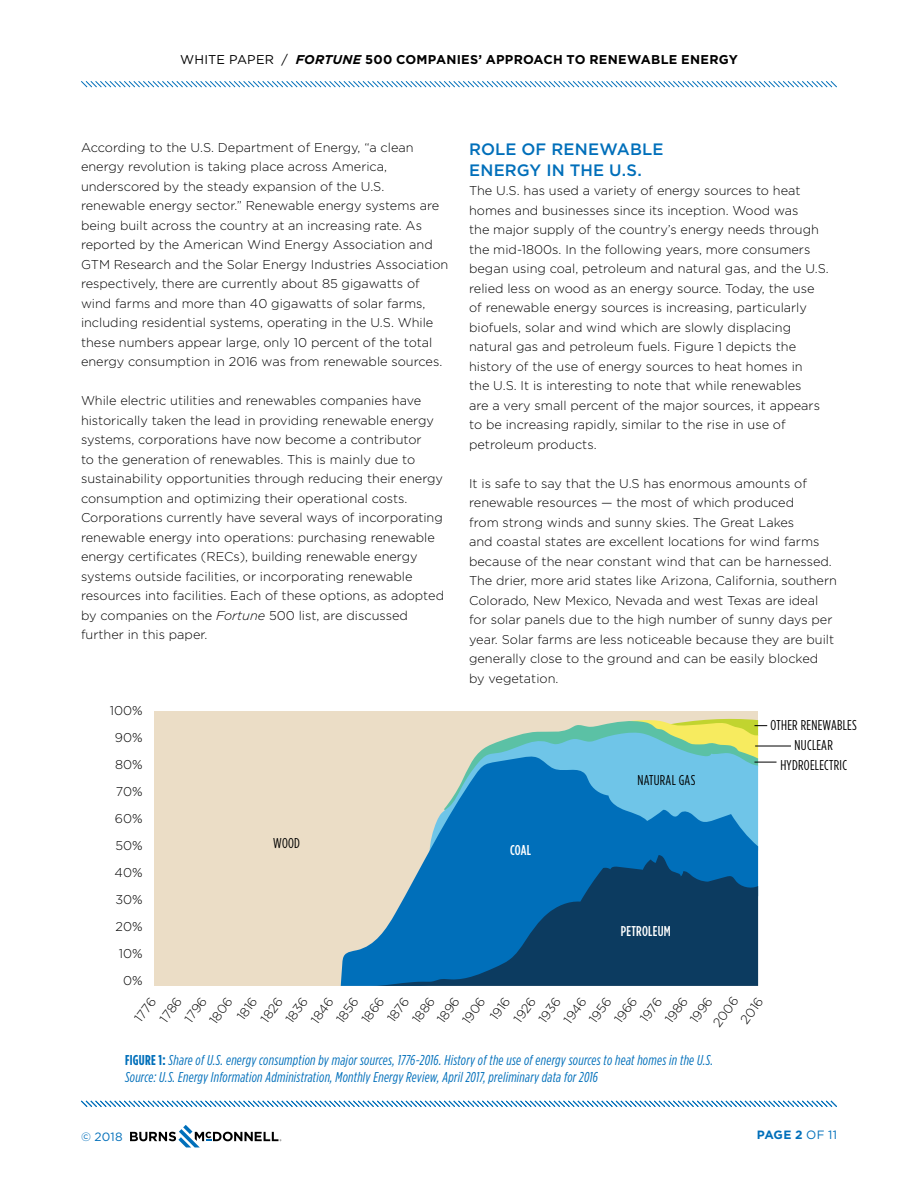
<style>
.page{position:relative;width:918px;height:1188px;background:#fff}
.page>*{position:absolute;margin:0;border:0;box-sizing:border-box;transform-origin:0 0}
.t1{font:500 16.5px/21px "Gotham";letter-spacing:.01em;color:#006fba}
.t2{font:italic 14.25px/17.1px "Gotham Condensed";letter-spacing:.02em;color:#006fba}
.t3{font:14.25px "Gotham Condensed";letter-spacing:.02em;color:#000}
.t4{font:500 14.25px "Gotham Condensed";letter-spacing:.02em;color:#fff}
.t5{font:300 12.75px/19.5px "Gotham";color:#000}
.t6{font:700 12.75px "Gotham";letter-spacing:.02em;color:#000}
.t7{font:700 12px "Gotham";color:#006fba}
.t8{font:12px "Gotham";color:#006fba}
.s1{font-weight:400}
.s2{font-style:italic}
.s3{font-weight:700;font-style:normal}
</style>
<div class="page">
<svg style="left:81px;top:81px;width:756px;height:7px"></svg>
<svg style="left:130px;top:1125px;width:151px;height:22px"></svg>
<svg style="left:81px;top:1100px;width:756px;height:7px"></svg>
<div style="left:155px;top:711px;width:603px;height:275px;background:#ebddc6"></div>
<svg style="left:341px;top:852px;width:417px;height:134px"></svg>
<svg style="left:372px;top:855px;width:386px;height:131px;background:#125a8d"></svg>
<hr style="left:755px;top:746px;width:36px;height:1px;background:#000">
<svg style="left:429px;top:718px;width:348px;height:136px"></svg>
<p class="t6" style="left:180px;top:51px;width:559px"><span class="s1">WHITE PAPER /</span> <span class="s2">FORTUNE</span> 500 COMPANIES’ APPROACH TO RENEWABLE ENERGY</p>
<p class="t5" style="left:81px;top:137px;width:369px">According to the U.S. Department of Energy, “a clean energy revolution is taking place across America, underscored by the steady expansion of the U.S. renewable energy sector.” Renewable energy systems are being built across the country at an increasing rate. As reported by the American Wind Energy Association and GTM Research and the Solar Energy Industries Association respectively, there are currently about 85 gigawatts of wind farms and more than 40 gigawatts of solar farms, including residential systems, operating in the U.S. While these numbers appear large, only 10 percent of the total energy consumption in 2016 was from renewable sources.</p>
<p class="t5" style="left:81px;top:391px;width:365px">While electric utilities and renewables companies have historically taken the lead in providing renewable energy systems, corporations have now become a contributor<br>to the generation of renewables. This is mainly due to sustainability opportunities through reducing their energy consumption and optimizing their operational costs.<br>Corporations currently have several ways of incorporating renewable energy into operations: purchasing renewable energy certificates (RECs), building renewable energy systems outside facilities, or incorporating renewable resources into facilities. Each of these options, as adopted by companies on the <span class="s2">Fortune</span> 500 list, are discussed further in this paper.</p>
<p class="t1" style="left:469px;top:138px;width:196px">ROLE OF RENEWABLE<br>ENERGY IN THE U.S.</p>
<p class="t5" style="left:469px;top:181px;width:361px">The U.S. has used a variety of energy sources to heat homes and businesses since its inception. Wood was<br>the major supply of the country’s energy needs through the mid-1800s. In the following years, more consumers began using coal, petroleum and natural gas, and the U.S. relied less on wood as an energy source. Today, the use of renewable energy sources is increasing, particularly biofuels, solar and wind which are slowly displacing natural gas and petroleum fuels. Figure 1 depicts the history of the use of energy sources to heat homes in<br>the U.S. It is interesting to note that while renewables<br>are a very small percent of the major sources, it appears to be increasing rapidly, similar to the rise in use of petroleum products.</p>
<p class="t5" style="left:469px;top:473px;width:369px">It is safe to say that the U.S has enormous amounts of renewable resources — the most of which produced<br>from strong winds and sunny skies. The Great Lakes<br>and coastal states are excellent locations for wind farms because of the near constant wind that can be harnessed.<br>The drier, more arid states like Arizona, California, southern Colorado, New Mexico, Nevada and west Texas are ideal for solar panels due to the high number of sunny days per year. Solar farms are less noticeable because they are built generally close to the ground and can be easily blocked by vegetation.</p>
<p class="t5" style="left:110px;top:697px;width:34px;line-height:27px;text-align:right">100%<br>90%<br>80%<br>70%<br>60%<br>50%<br>40%<br>30%<br>20%<br>10%<br>0%</p>
<p class="t5" style="left:129px;top:1015px;width:29px;rotate:-54deg">1776</p>
<p class="t5" style="left:154px;top:1015px;width:29px;rotate:-54deg">1786</p>
<p class="t5" style="left:179px;top:1015px;width:29px;rotate:-54deg">1796</p>
<p class="t5" style="left:204px;top:1016px;width:31px;rotate:-54deg">1806</p>
<p class="t5" style="left:232px;top:1013px;width:26px;rotate:-54deg">1816</p>
<p class="t5" style="left:256px;top:1015px;width:30px;rotate:-54deg">1826</p>
<p class="t5" style="left:280px;top:1015px;width:30px;rotate:-54deg">1836</p>
<p class="t5" style="left:306px;top:1016px;width:30px;rotate:-54deg">1846</p>
<p class="t5" style="left:331px;top:1015px;width:30px;rotate:-54deg">1856</p>
<p class="t5" style="left:356px;top:1016px;width:30px;rotate:-54deg">1866</p>
<p class="t5" style="left:382px;top:1015px;width:29px;rotate:-54deg">1876</p>
<p class="t5" style="left:407px;top:1016px;width:30px;rotate:-54deg">1886</p>
<p class="t5" style="left:432px;top:1016px;width:30px;rotate:-54deg">1896</p>
<p class="t5" style="left:457px;top:1017px;width:31px;rotate:-54deg">1906</p>
<p class="t5" style="left:485px;top:1013px;width:26px;rotate:-54deg">1916</p>
<p class="t5" style="left:508px;top:1015px;width:30px;rotate:-54deg">1926</p>
<p class="t5" style="left:533px;top:1015px;width:30px;rotate:-54deg">1936</p>
<p class="t5" style="left:558px;top:1016px;width:31px;rotate:-54deg">1946</p>
<p class="t5" style="left:584px;top:1015px;width:30px;rotate:-54deg">1956</p>
<p class="t5" style="left:609px;top:1016px;width:30px;rotate:-54deg">1966</p>
<p class="t5" style="left:635px;top:1015px;width:29px;rotate:-54deg">1976</p>
<p class="t5" style="left:660px;top:1016px;width:30px;rotate:-54deg">1986</p>
<p class="t5" style="left:685px;top:1016px;width:30px;rotate:-54deg">1996</p>
<p class="t5" style="left:708px;top:1020px;width:35px;rotate:-54deg">2006</p>
<p class="t5" style="left:735px;top:1016px;width:30px;rotate:-54deg">2016</p>
<p class="t3" style="left:771px;top:716px;width:88px">OTHER RENEWABLES</p>
<p class="t3" style="left:795px;top:736px;width:40px">NUCLEAR</p>
<p class="t3" style="left:780px;top:756px;width:68px">HYDROELECTRIC</p>
<p class="t3" style="left:637px;top:772px;width:59px">NATURAL GAS</p>
<p class="t3" style="left:273px;top:835px;width:28px">WOOD</p>
<p class="t4" style="left:510px;top:842px;width:22px">COAL</p>
<p class="t4" style="left:621px;top:923px;width:52px">PETROLEUM</p>
<p class="t2" style="left:125px;top:1052px;width:590px"><span class="s3">FIGURE 1:</span> Share of U.S. energy consumption by major sources, 1776-2016. History of the use of energy sources to heat homes in the U.S.<br>Source: U.S. Energy Information Administration, Monthly Energy Review, April 2017, preliminary data for 2016</p>
<p class="t8" style="left:81px;top:1129px;width:43px">© 2018</p>
<p class="t7" style="left:757px;top:1127px;width:82px">PAGE 2 <span class="s1">OF 11</span></p>
</div>
